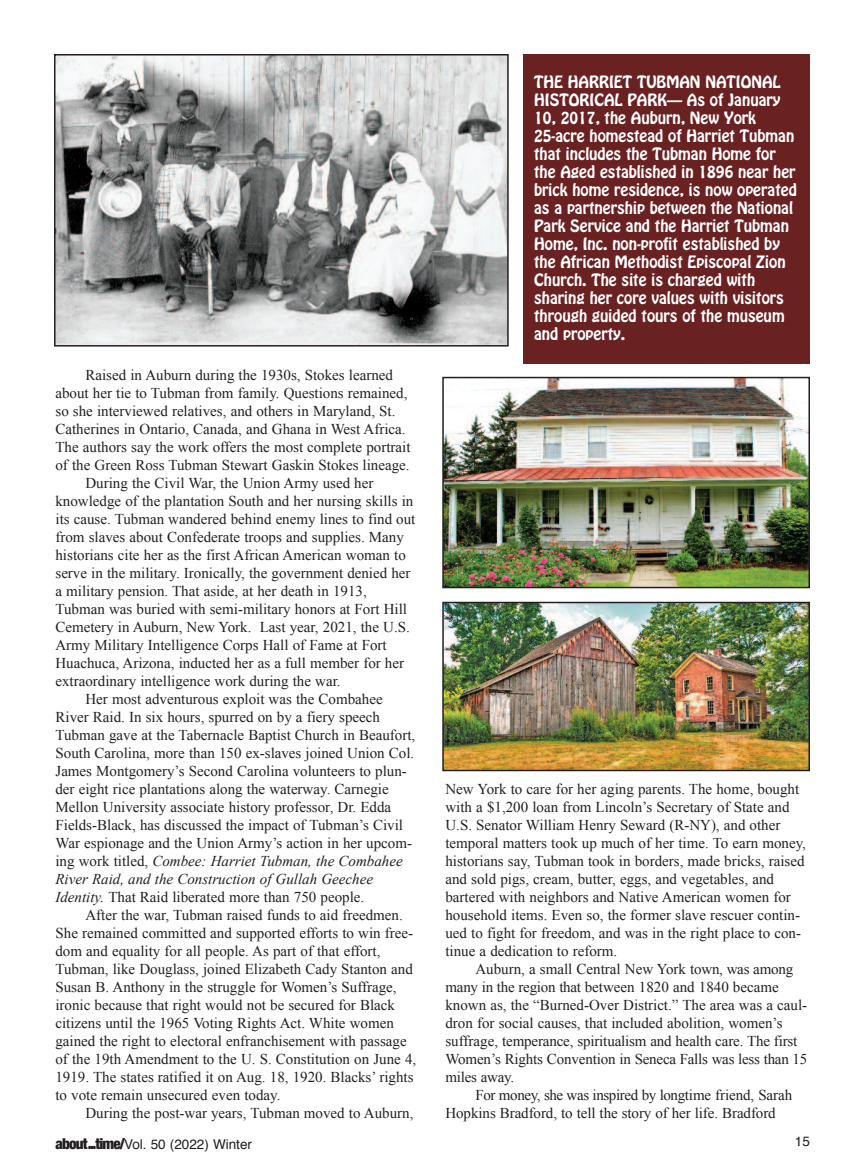
<style>
.page{position:relative;width:864px;height:1175px;background:#fff}
.page>*{position:absolute;margin:0;border:0;box-sizing:border-box;transform-origin:0 0}
.t1{font:15px/18px "Times New Roman";color:#231f20}
.t2{font:15px/18px "Hobo Std";color:#fff}
.t3{font:italic 15px "Times New Roman";color:#231f20}
.t4{font:13.5px "Helvetica";color:#231f20}
.s1{font-style:normal}
.s2{font-style:italic}
.s3{font-family:"Helvetica Neue";font-weight:900;font-stretch:condensed;font-size:15px}
</style>
<div class="page">
<div style="left:523px;top:54px;width:287px;height:309px;background:#6a2122"></div>
<img style="left:445px;top:380px;width:362px;height:205px">
<div style="left:442px;top:377px;width:368px;height:211px;border:2px solid #231f20"></div>
<img style="left:445px;top:605px;width:362px;height:163px">
<div style="left:442px;top:602px;width:368px;height:169px;border:2px solid #231f20"></div>
<img style="left:57px;top:57px;width:449px;height:286px">
<div style="left:54px;top:54px;width:455px;height:292px;border:2px solid #231f20"></div>
<p class="t1" style="left:86px;top:365px;width:309px">Raised in Auburn during the 1930s, Stokes learned</p>
<p class="t1" style="left:55px;top:383px;width:353px">about her tie to Tubman from family. Questions remained,</p>
<p class="t1" style="left:55px;top:401px;width:342px">so she interviewed relatives, and others in Maryland, St.</p>
<p class="t1" style="left:55px;top:419px;width:352px">Catherines in Ontario, Canada, and Ghana in West Africa.</p>
<p class="t1" style="left:55px;top:437px;width:357px">The authors say the work offers the most complete portrait</p>
<p class="t1" style="left:55px;top:455px;width:356px">of the Green Ross Tubman Stewart Gaskin Stokes lineage.</p>
<p class="t1" style="left:85px;top:473px;width:289px">During the Civil War, the Union Army used her</p>
<p class="t1" style="left:55px;top:491px;width:359px">knowledge of the plantation South and her nursing skills in</p>
<p class="t1" style="left:55px;top:509px;width:361px">its cause. Tubman wandered behind enemy lines to find out</p>
<p class="t1" style="left:55px;top:527px;width:350px">from slaves about Confederate troops and supplies. Many</p>
<p class="t1" style="left:55px;top:545px;width:352px">historians cite her as the first African American woman to</p>
<p class="t1" style="left:55px;top:563px;width:357px">serve in the military. Ironically, the government denied her</p>
<p class="t1" style="left:55px;top:581px;width:313px">a military pension. That aside, at her death in 1913,</p>
<p class="t1" style="left:55px;top:599px;width:353px">Tubman was buried with semi-military honors at Fort Hill</p>
<p class="t1" style="left:55px;top:617px;width:356px">Cemetery in Auburn, New York. Last year, 2021, the U.S.</p>
<p class="t1" style="left:55px;top:635px;width:333px">Army Military Intelligence Corps Hall of Fame at Fort</p>
<p class="t1" style="left:55px;top:653px;width:350px">Huachuca, Arizona, inducted her as a full member for her</p>
<p class="t1" style="left:55px;top:671px;width:287px">extraordinary intelligence work during the war.</p>
<p class="t1" style="left:85px;top:689px;width:299px">Her most adventurous exploit was the Combahee</p>
<p class="t1" style="left:55px;top:707px;width:326px">River Raid. In six hours, spurred on by a fiery speech</p>
<p class="t1" style="left:55px;top:725px;width:361px">Tubman gave at the Tabernacle Baptist Church in Beaufort,</p>
<p class="t1" style="left:55px;top:743px;width:360px">South Carolina, more than 150 ex-slaves joined Union Col.</p>
<p class="t1" style="left:55px;top:761px;width:353px">James Montgomery’s Second Carolina volunteers to plun-</p>
<p class="t1" style="left:55px;top:779px;width:335px">der eight rice plantations along the waterway. Carnegie</p>
<p class="t1" style="left:55px;top:797px;width:337px">Mellon University associate history professor, Dr. Edda</p>
<p class="t1" style="left:55px;top:815px;width:349px">Fields-Black, has discussed the impact of Tubman’s Civil</p>
<p class="t1" style="left:55px;top:833px;width:358px">War espionage and the Union Army’s action in her upcom-</p>
<p class="t3" style="left:55px;top:852px;width:349px"><span class="s1">ing work titled,</span> Combee: harriet Tubman, the Combahee</p>
<p class="t3" style="left:55px;top:870px;width:319px">River Raid, and the Construction of Gullah Geechee</p>
<p class="t1" style="left:55px;top:887px;width:310px"><span class="s2">identity.</span> That Raid liberated more than 750 people.</p>
<p class="t1" style="left:85px;top:905px;width:319px">After the war, Tubman raised funds to aid freedmen.</p>
<p class="t1" style="left:55px;top:923px;width:359px">She remained committed and supported efforts to win free-</p>
<p class="t1" style="left:55px;top:941px;width:327px">dom and equality for all people. As part of that effort,</p>
<p class="t1" style="left:55px;top:959px;width:359px">Tubman, like Douglass, joined Elizabeth Cady Stanton and</p>
<p class="t1" style="left:55px;top:977px;width:343px">Susan B. Anthony in the struggle for Women’s Suffrage,</p>
<p class="t1" style="left:55px;top:995px;width:341px">ironic because that right would not be secured for Black</p>
<p class="t1" style="left:55px;top:1013px;width:340px">citizens until the 1965 Voting Rights Act. White women</p>
<p class="t1" style="left:55px;top:1031px;width:353px">gained the right to electoral enfranchisement with passage</p>
<p class="t1" style="left:55px;top:1049px;width:362px">of the 19th Amendment to the U. S. Constitution on June 4,</p>
<p class="t1" style="left:55px;top:1067px;width:360px">1919. The states ratified it on Aug. 18, 1920. Blacks’ rights</p>
<p class="t1" style="left:55px;top:1085px;width:226px">to vote remain unsecured even today.</p>
<p class="t1" style="left:85px;top:1103px;width:330px">During the post-war years, Tubman moved to Auburn,</p>
<p class="t4" style="left:56px;top:1139px;width:198px"><span class="s3">about...time/</span>Vol. 50 (2022) Winter</p>
<p class="t2" style="left:534px;top:74px;width:264px">THE HARRIET TUBMAN NATIONAL HISTORICAL PARK— As of January 10, 2017, the Auburn, New York 25-acre homestead of Harriet Tubman that includes the Tubman Home for the Aged established in 1896 near her brick home residence, is now operated as a partnership between the National Park Service and the Harriet Tubman Home, Inc. non-profit established by the African Methodist Episcopal Zion Church. The site is charged with sharing her core values with visitors through guided tours of the museum and property.</p>
<p class="t1" style="left:445px;top:779px;width:362px">New York to care for her aging parents. The home, bought with a $1,200 loan from Lincoln’s Secretary of State and U.S. Senator William Henry Seward (R-NY), and other temporal matters took up much of her time. To earn money, historians say, Tubman took in borders, made bricks, raised and sold pigs, cream, butter, eggs, and vegetables, and bartered with neighbors and Native American women for household items. Even so, the former slave rescuer contin&shy;ued to fight for freedom, and was in the right place to con&shy;tinue a dedication to reform.</p>
<p class="t1" style="left:445px;top:959px;width:363px;text-indent:30px">Auburn, a small Central New York town, was among many in the region that between 1820 and 1840 became known as, the “Burned-Over District.” The area was a caul&shy;dron for social causes, that included abolition, women’s suffrage, temperance, spiritualism and health care. The first Women’s Rights Convention in Seneca Falls was less than 15 miles away.</p>
<p class="t1" style="left:445px;top:1085px;width:348px;text-indent:30px">For money, she was inspired by longtime friend, Sarah<br>Hopkins Bradford, to tell the story of her life. Bradford</p>
<p class="t4" style="left:795px;top:1135px;width:17px">15</p>
</div>
